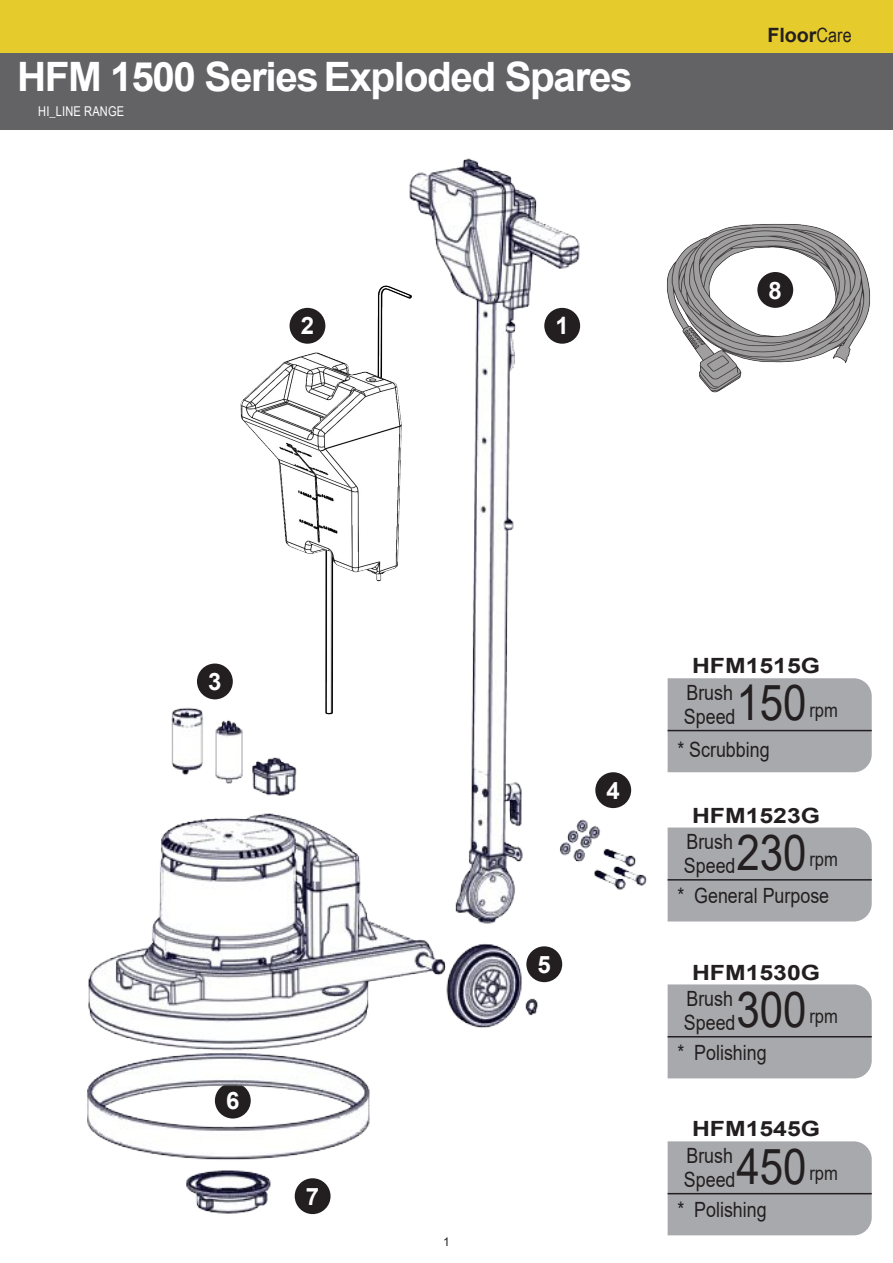
<style>
.page{position:relative;width:893px;height:1263px;background:#fff}
.page>*{position:absolute;margin:0;border:0;box-sizing:border-box;transform-origin:0 0}
.t1{font:49.5px "Arial";color:#231f20;scale:.85 1}
.t2{font:700 40.5px "Arial";letter-spacing:-.035em;color:#fff}
.Box_Number{font:700 24px "Arial";color:#fff}
.t3{font:21px "Arial";color:#231f20;scale:.85 1}
.t4{font:700 21px "Arial";color:#231f20;scale:1.18 1}
.t5{font:700 19.65px "Arial";color:#231f20}
.t6{font:19.5px "Arial";color:#231f20;scale:.85 1}
.Main_SUB_haeder{font:13.5px "Arial Narrow";letter-spacing:.01em;color:#fff}
.t7{font:12px "Arial";color:#231f20}
.s1{font-family:"Arial Narrow";font-weight:400}
</style>
<div class="page">
<div style="left:0;top:0;width:893px;height:53px;background:#e6cb2d"></div>
<div style="left:0;top:53px;width:893px;height:77px;background:#636366"></div>
<img style="left:87px;top:158px;width:560px;height:1057px">
<div style="left:668px;top:678px;width:204px;height:94px;background:#a8a9ad"></div>
<hr style="left:668px;top:730px;width:204px;height:1px;background:#231f20">
<div style="left:668px;top:827px;width:204px;height:94px;background:#a8a9ad"></div>
<hr style="left:668px;top:879px;width:204px;height:1px;background:#231f20">
<div style="left:668px;top:984px;width:204px;height:94px;background:#a8a9ad"></div>
<hr style="left:668px;top:1036px;width:204px;height:1px;background:#231f20">
<div style="left:668px;top:1141px;width:204px;height:94px;background:#a8a9ad"></div>
<hr style="left:668px;top:1193px;width:204px;height:1px;background:#231f20">
<img style="left:666px;top:223px;width:205px;height:169px">
<img style="left:227px;top:281px;width:196px;height:440px">
<p class="t2" style="left:17px;top:49px;width:617px">HFM 1500 SeriesExploded Spares</p>
<p class="Main_SUB_haeder" style="left:38px;top:101px;width:87px">HI_LINE RANGE</p>
<p class="Box_Number" style="left:301px;top:309px;width:15px">2</p>
<p class="Box_Number" style="left:555px;top:309px;width:15px">1</p>
<p class="t5" style="left:767px;top:21px;width:86px">Floor<span class="s1">Care</span></p>
<p class="Box_Number" style="left:769px;top:273px;width:15px">8</p>
<p class="Box_Number" style="left:208px;top:665px;width:15px">3</p>
<p class="Box_Number" style="left:226px;top:1084px;width:15px">6</p>
<p class="Box_Number" style="left:306px;top:1179px;width:15px">7</p>
<p class="t7" style="left:443px;top:1233px;width:8px">1</p>
<p class="Box_Number" style="left:607px;top:773px;width:15px">4</p>
<p class="Box_Number" style="left:538px;top:947px;width:15px">5</p>
<p class="t4" style="left:692px;top:651px;width:110px">HFM1515G</p>
<p class="t3" style="left:686px;top:678px;width:56px">Brush</p>
<p class="t3" style="left:684px;top:702px;width:62px">Speed</p>
<p class="t1" style="left:736px;top:669px;width:84px">150</p>
<p class="t6" style="left:809px;top:697px;width:35px">rpm</p>
<p class="t3" style="left:677px;top:735px;width:110px">* Scrubbing</p>
<p class="t4" style="left:692px;top:800px;width:110px">HFM1523G</p>
<p class="t3" style="left:686px;top:827px;width:56px">Brush</p>
<p class="t3" style="left:684px;top:851px;width:62px">Speed</p>
<p class="t1" style="left:736px;top:818px;width:84px">230</p>
<p class="t6" style="left:809px;top:846px;width:35px">rpm</p>
<p class="t3" style="left:677px;top:881px;width:180px">* General Purpose</p>
<p class="t4" style="left:692px;top:957px;width:110px">HFM1530G</p>
<p class="t3" style="left:686px;top:984px;width:56px">Brush</p>
<p class="t3" style="left:684px;top:1008px;width:62px">Speed</p>
<p class="t1" style="left:736px;top:975px;width:84px">300</p>
<p class="t6" style="left:809px;top:1003px;width:35px">rpm</p>
<p class="t3" style="left:677px;top:1038px;width:107px">* Polishing</p>
<p class="t4" style="left:692px;top:1114px;width:110px">HFM1545G</p>
<p class="t3" style="left:686px;top:1141px;width:56px">Brush</p>
<p class="t3" style="left:684px;top:1165px;width:62px">Speed</p>
<p class="t1" style="left:736px;top:1132px;width:84px">450</p>
<p class="t6" style="left:809px;top:1160px;width:35px">rpm</p>
<p class="t3" style="left:677px;top:1195px;width:107px">* Polishing</p>
</div>
